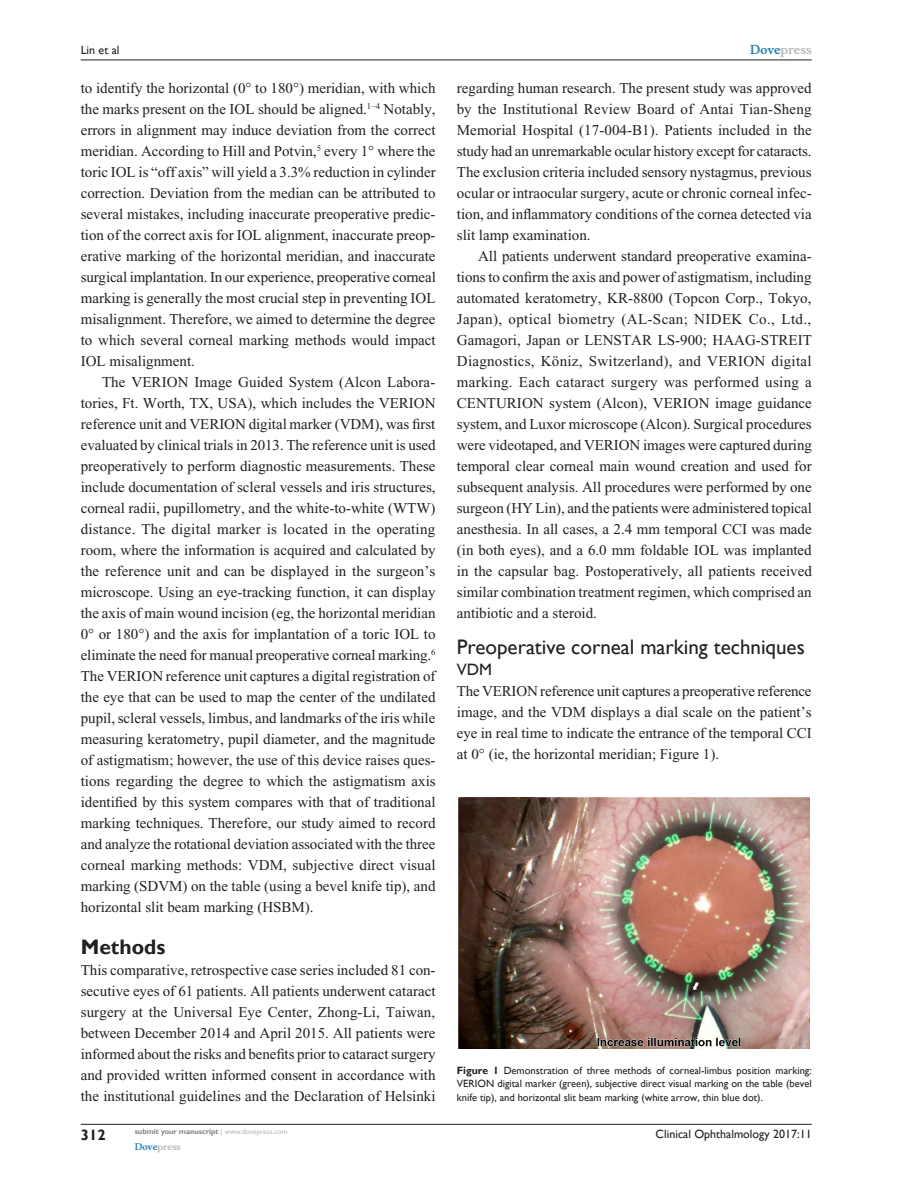
<style>
.page{position:relative;width:918px;height:1188px;background:#fff}
.page>*{position:absolute;margin:0;border:0;box-sizing:border-box;transform-origin:0 0}
.H2-before-H3{font:21px "Gill Sans";color:#231f20}
.t1{font:700 21px "Gill Sans";color:#231f20}
.H3-after-H2{font:16.5px "Gill Sans";color:#231f20}
.Tx{font:15px/21px "Times New Roman";color:#231f20;text-align:justify}
.TxF{font:15px/21px "Times New Roman";color:#231f20;text-align:justify}
.RunFolio-V{font:700 15px "Gill Sans";color:#231f20}
.RunF-V{font:12px "Gill Sans";color:#231f20}
.RunH-Brand-V{font:700 12px "Musee";color:#b8b9bc}
.RunH-V{font:12px "Gill Sans";color:#231f20}
.FigC{font:10.5px/13.5px "Gill Sans";color:#231f20;text-align:justify}
.RunF-Brand-V{font:700 9px "Musee";color:#b8b9bc}
.RunF-SubmityourMS-V{font:700 7.5px "Gill Sans";color:#808285}
.s1{color:#3485ae}
.s2{font-weight:700}
.s3{font-weight:400;color:#b8b9bc}
</style>
<div class="page">
<hr style="left:81px;top:1124px;width:731px;height:1px;background:#231f20">
<hr style="left:81px;top:60px;width:731px;height:1px;background:#231f20">
<img style="left:459px;top:797px;width:351px;height:251px">
<p class="RunH-V" style="left:81px;top:43px;width:40px">Lin et al</p>
<p class="Tx" style="left:81px;top:77px;width:357px">to identify the horizontal (0 to 180 ) meridian, with which the marks present on the IOL should be aligned.<sup>1–4</sup> Notably, errors in alignment may induce deviation from the correct meridian. According to Hill and Potvin,<sup>5</sup> every 1 where the toric IOL is “off axis” will yield a 3.3% reduction in cylinder correction. Deviation from the median can be attributed to several mistakes, including inaccurate preoperative predic&shy;tion of the correct axis for IOL alignment, inaccurate preop&shy;erative marking of the horizontal meridian, and inaccurate surgical implantation. In our experience, preoperative corneal marking is generally the most crucial step in preventing IOL misalignment. Therefore, we aimed to determine the degree to which several corneal marking methods would impact IOL misalignment.</p>
<p class="Tx" style="left:81px;top:371px;width:356px;text-indent:21px">The VERION Image Guided System (Alcon Labora&shy;tories, Ft. Worth, TX, USA), which includes the VERION reference unit and VERION digital marker (VDM), was first evaluated by clinical trials in 2013. The reference unit is used preoperatively to perform diagnostic measurements. These include documentation of scleral vessels and iris structures, corneal radii, pupillometry, and the white-to-white (WTW) distance. The digital marker is located in the operating room, where the information is acquired and calculated by the reference unit and can be displayed in the surgeon’s microscope. Using an eye-tracking function, it can display the axis of main wound incision (eg, the horizontal meridian 0 or 180 ) and the axis for implantation of a toric IOL to eliminate the need for manual preoperative corneal marking.<sup>6<br></sup>The VERION reference unit captures a digital registration of the eye that can be used to map the center of the undilated pupil, scleral vessels, limbus, and landmarks of the iris while measuring keratometry, pupil diameter, and the magnitude of astigmatism; however, the use of this device raises ques&shy;tions regarding the degree to which the astigmatism axis identified by this system compares with that of traditional marking techniques. Therefore, our study aimed to record and analyze the rotational deviation associated with the three corneal marking methods: VDM, subjective direct visual marking (SDVM) on the table (using a bevel knife tip), and horizontal slit beam marking (HSBM).</p>
<h1 class="t1" style="left:81px;top:934px;width:86px">Methods</h1>
<p class="TxF" style="left:81px;top:959px;width:356px">This comparative, retrospective case series included 81 con&shy;secutive eyes of 61 patients. All patients underwent cataract surgery at the Universal Eye Center, Zhong-Li, Taiwan, between December 2014 and April 2015. All patients were informed about the risks and benefits prior to cataract surgery and provided written informed consent in accordance with the institutional guidelines and the Declaration of Helsinki</p>
<p class="RunH-Brand-V" style="left:750px;top:43px;width:63px"><span class="s1">Dove</span>press</p>
<p class="TxF" style="left:457px;top:77px;width:356px">regarding human research. The present study was approved by the Institutional Review Board of Antai Tian-Sheng Memorial Hospital (17-004-B1). Patients included in the study had an unremarkable ocular history except for cataracts.<br>The exclusion criteria included sensory nystagmus, previous ocular or intraocular surgery, acute or chronic corneal infec&shy;tion, and inflammatory conditions of the cornea detected via slit lamp examination.</p>
<p class="Tx" style="left:457px;top:245px;width:357px;text-indent:21px">All patients underwent standard preoperative examina&shy;tions to confirm the axis and power of astigmatism, including automated keratometry, KR-8800 (Topcon Corp., Tokyo, Japan), optical biometry (AL-Scan; NIDEK Co., Ltd., Gamagori, Japan or LENSTAR LS-900; HAAG-STREIT Diagnostics, Köniz, Switzerland), and VERION digital marking. Each cataract surgery was performed using a CENTURION system (Alcon), VERION image guidance system, and Luxor microscope (Alcon). Surgical procedures were videotaped, and VERION images were captured during temporal clear corneal main wound creation and used for subsequent analysis. All procedures were performed by one surgeon (HY Lin), and the patients were administered topical anesthesia. In all cases, a 2.4 mm temporal CCI was made (in both eyes), and a 6.0 mm foldable IOL was implanted in the capsular bag. Postoperatively, all patients received similar combination treatment regimen, which comprised an antibiotic and a steroid.</p>
<p class="H2-before-H3" style="left:457px;top:634px;width:349px">Preoperative corneal marking techniques</p>
<p class="H3-after-H2" style="left:457px;top:659px;width:37px">VDM</p>
<p class="TxF" style="left:457px;top:680px;width:356px">The VERION reference unit captures a preoperative reference image, and the VDM displays a dial scale on the patient’s eye in real time to indicate the entrance of the temporal CCI at 0 (ie, the horizontal meridian; Figure 1).</p>
<p class="FigC" style="left:457px;top:1063px;width:356px"><span class="s2">Figure 1</span> Demonstration of three methods of corneal-limbus position marking:<br>VERI ON digital marker (green), subjective direct visual marking on the table (bevel knife tip), and horizontal slit beam marking (white arrow, thin blue dot).</p>
<p class="RunFolio-V" style="left:81px;top:1126px;width:26px">312</p>
<p class="RunF-SubmityourMS-V" style="left:135px;top:1127px;width:154px">submit your manuscript <span class="s3">| www.dovepress.com</span></p>
<p class="RunF-Brand-V" style="left:135px;top:1141px;width:48px"><span class="s1">Dove</span>press</p>
<p class="RunF-V" style="left:656px;top:1127px;width:158px">Clinical Ophthalmology 2017:11</p>
</div>
